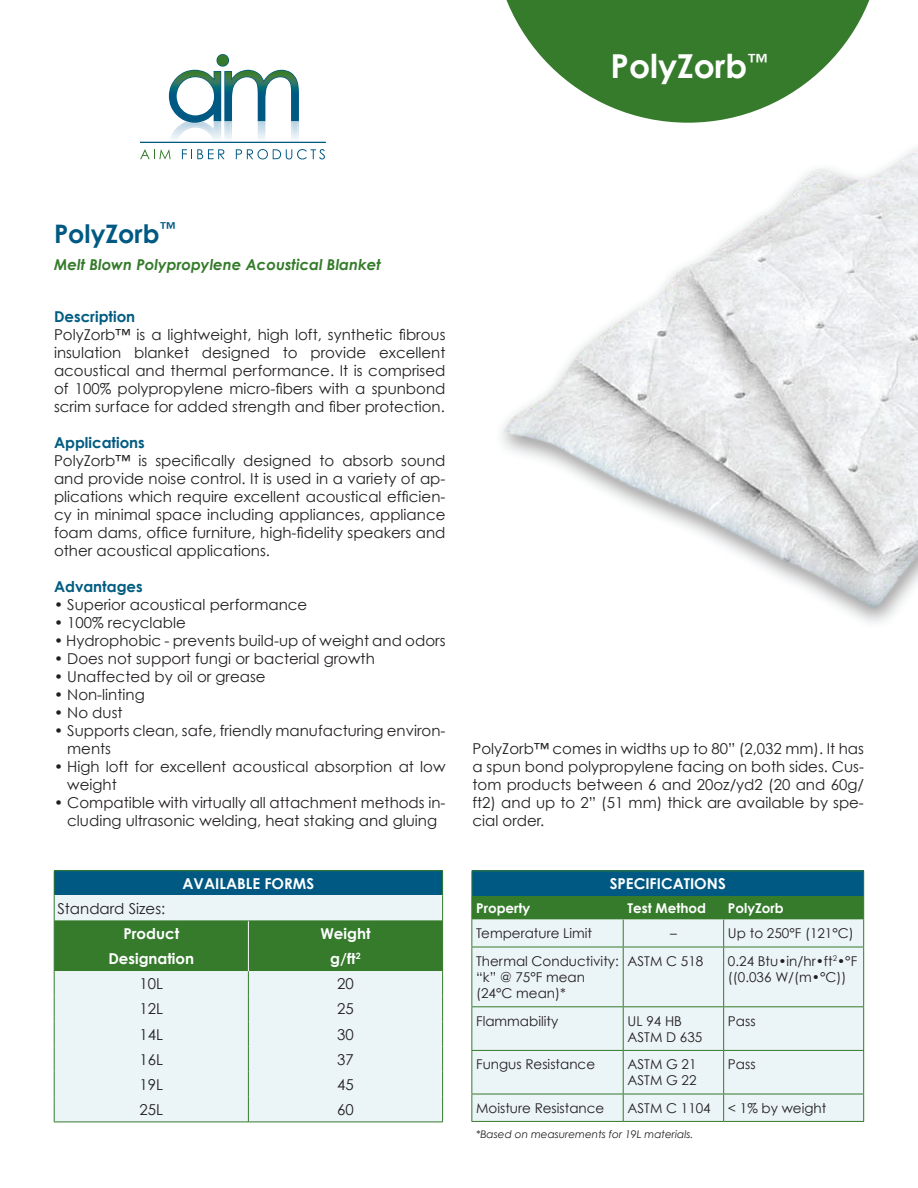
<style>
.page{position:relative;width:918px;height:1188px;background:#fff}
.page>*{position:absolute;margin:0;border:0;box-sizing:border-box;transform-origin:0 0}
.t1{font:700 33px "Century Gothic";color:#fff}
.t2{font:700 25.5px "Century Gothic";color:#005983}
.t3{font:15px/18px "Century Gothic";color:#231f20;text-align:justify}
.t4{font:700 15px "Century Gothic";color:#fff}
.t5{font:italic 700 15px "Century Gothic";color:#357b2b}
.t6{font:700 15px "Century Gothic";color:#015c80}
.t7{font:13.5px/16.2px "Century Gothic";color:#231f20}
.t8{font:700 13.5px "Century Gothic";color:#fff}
.t9{font:italic 10.5px "Century Gothic";color:#231f20}
</style>
<div class="page">
<img style="left:501px;top:147px;width:417px;height:477px">
<svg style="left:506px;top:0;width:364px;height:123px;fill:#357b2b"></svg>
<svg style="left:140px;top:54px;width:185px;height:106px"></svg>
<hr style="left:140px;top:142px;width:185px;height:1px;background:#005983">
<hr style="left:54px;top:870px;width:194px;height:1px;background:#357b2b">
<hr style="left:248px;top:870px;width:195px;height:1px;background:#357b2b">
<svg style="left:54px;top:871px;width:389px;height:251px;background:#aeccc1"></svg>
<hr style="left:54px;top:1122px;width:194px;height:1px;background:#357b2b">
<hr style="left:248px;top:1122px;width:195px;height:1px;background:#357b2b">
<div style="left:472px;top:948px;width:391px;height:173px;background:#ebf4f7"></div>
<hr style="left:471px;top:947px;width:152px;height:1px;background:#357b2b">
<hr style="left:623px;top:947px;width:101px;height:1px;background:#357b2b">
<hr style="left:724px;top:947px;width:140px;height:1px;background:#357b2b">
<hr style="left:471px;top:1006px;width:152px;height:1px;background:#357b2b">
<hr style="left:623px;top:1006px;width:101px;height:1px;background:#357b2b">
<hr style="left:724px;top:1006px;width:140px;height:1px;background:#357b2b">
<hr style="left:471px;top:1050px;width:152px;height:1px;background:#357b2b">
<hr style="left:623px;top:1050px;width:101px;height:1px;background:#357b2b">
<hr style="left:724px;top:1050px;width:140px;height:1px;background:#357b2b">
<hr style="left:471px;top:1094px;width:152px;height:1px;background:#357b2b">
<hr style="left:623px;top:1094px;width:101px;height:1px;background:#357b2b">
<hr style="left:724px;top:1094px;width:140px;height:1px;background:#357b2b">
<hr style="left:471px;top:870px;width:152px;height:1px;background:#357b2b">
<hr style="left:623px;top:870px;width:101px;height:1px;background:#357b2b">
<hr style="left:724px;top:870px;width:140px;height:1px;background:#357b2b">
<hr style="left:471px;top:947px;width:1px;height:59px;background:#357b2b">
<hr style="left:863px;top:947px;width:1px;height:59px;background:#357b2b">
<hr style="left:471px;top:1007px;width:1px;height:43px;background:#357b2b">
<hr style="left:863px;top:1007px;width:1px;height:43px;background:#357b2b">
<hr style="left:471px;top:1051px;width:1px;height:43px;background:#357b2b">
<hr style="left:863px;top:1051px;width:1px;height:43px;background:#357b2b">
<svg style="left:471px;top:1094px;width:1px;height:27px"></svg>
<svg style="left:863px;top:1094px;width:1px;height:27px"></svg>
<hr style="left:471px;top:1121px;width:152px;height:1px;background:#357b2b">
<hr style="left:623px;top:1121px;width:101px;height:1px;background:#357b2b">
<hr style="left:724px;top:1121px;width:140px;height:1px;background:#357b2b">
<svg style="left:471px;top:871px;width:393px;height:76px;background:#649a8f"></svg>
<hr style="left:623px;top:947px;width:1px;height:59px;background:#357b2b">
<hr style="left:723px;top:947px;width:1px;height:59px;background:#357b2b">
<hr style="left:623px;top:1007px;width:1px;height:43px;background:#357b2b">
<hr style="left:723px;top:1007px;width:1px;height:43px;background:#357b2b">
<hr style="left:623px;top:1051px;width:1px;height:43px;background:#357b2b">
<hr style="left:723px;top:1051px;width:1px;height:43px;background:#357b2b">
<svg style="left:623px;top:1094px;width:1px;height:27px"></svg>
<svg style="left:723px;top:1094px;width:1px;height:27px"></svg>
<h1 class="t1" style="left:611px;top:45px;width:159px">PolyZorb<sup>™</sup></h1>
<h2 class="t2" style="left:54px;top:217px;width:124px">PolyZorb<sup>™</sup></h2>
<p class="t5" style="left:54px;top:255px;width:328px">Melt Blown Polypropylene Acoustical Blanket</p>
<p class="t6" style="left:54px;top:307px;width:83px">Description</p>
<p class="t3" style="left:54px;top:326px;width:393px">PolyZorb™ is a lightweight, high loft, synthetic fibrous insulation blanket designed to provide excellent acoustical and thermal performance. It is comprised of 100% polypropylene micro-fibers with a spunbond scrim surface for added strength and fiber protection.</p>
<p class="t6" style="left:54px;top:433px;width:92px">Applications</p>
<p class="t3" style="left:54px;top:452px;width:393px">PolyZorb™ is specifically designed to absorb sound and provide noise control. It is used in a variety of ap&shy;plications which require excellent acoustical efficien&shy;cy in minimal space including appliances, appliance foam dams, office furniture, high-fidelity speakers and other acoustical applications.</p>
<p class="t6" style="left:54px;top:577px;width:90px">Advantages</p>
<p class="t3" style="left:54px;top:596px;width:255px">• Superior acoustical performance</p>
<p class="t3" style="left:54px;top:614px;width:133px">• 100% recyclable</p>
<p class="t3" style="left:54px;top:632px;width:393px">• Hydrophobic - prevents build-up of weight and odors</p>
<p class="t3" style="left:54px;top:650px;width:322px">• Does not support fungi or bacterial growth</p>
<p class="t3" style="left:54px;top:668px;width:213px">• Unaffected by oil or grease</p>
<p class="t3" style="left:54px;top:686px;width:92px">• Non-linting</p>
<p class="t3" style="left:54px;top:704px;width:70px">• No dust</p>
<p class="t3" style="left:67px;top:722px;width:380px;text-indent:-13px">• Supports clean, safe, friendly manufacturing environ&shy;ments</p>
<p class="t3" style="left:67px;top:758px;width:380px;text-indent:-13px">• High loft for excellent acoustical absorption at low weight</p>
<p class="t3" style="left:54px;top:794px;width:393px;text-align:center">• Compatible with virtually all attachment methods in&shy;cluding ultrasonic welding, heat staking and gluing</p>
<p class="t4" style="left:183px;top:874px;width:133px">Available Forms</p>
<p class="t3" style="left:57px;top:899px;width:109px">Standard Sizes:</p>
<p class="t4" style="left:123px;top:924px;width:57px">Product</p>
<p class="t4" style="left:320px;top:924px;width:52px">Weight</p>
<p class="t4" style="left:108px;top:949px;width:87px">Designation</p>
<p class="t4" style="left:330px;top:949px;width:32px">g/ft<sup>2</sup></p>
<p class="t3" style="left:140px;top:975px;width:25px">10L</p>
<p class="t3" style="left:337px;top:975px;width:18px">20</p>
<p class="t3" style="left:140px;top:1000px;width:25px">12L</p>
<p class="t3" style="left:337px;top:1000px;width:18px">25</p>
<p class="t3" style="left:140px;top:1025px;width:25px">14L</p>
<p class="t3" style="left:337px;top:1025px;width:18px">30</p>
<p class="t3" style="left:140px;top:1050px;width:25px">16L</p>
<p class="t3" style="left:337px;top:1050px;width:18px">37</p>
<p class="t3" style="left:140px;top:1075px;width:25px">19L</p>
<p class="t3" style="left:337px;top:1075px;width:18px">45</p>
<p class="t3" style="left:140px;top:1100px;width:25px">25L</p>
<p class="t3" style="left:337px;top:1100px;width:18px">60</p>
<p class="t3" style="left:472px;top:740px;width:393px">PolyZorb™ comes in widths up to 80” (2,032 mm). It has a spun bond polypropylene facing on both sides. Cus&shy;tom products between 6 and 20oz/yd2 (20 and 60g/ ft2) and up to 2” (51 mm) thick are available by spe&shy;cial order.</p>
<p class="t4" style="left:610px;top:874px;width:118px">Specifications</p>
<p class="t8" style="left:476px;top:899px;width:56px">Property</p>
<p class="t8" style="left:628px;top:899px;width:80px">Test Method</p>
<p class="t8" style="left:728px;top:899px;width:57px">PolyZorb</p>
<p class="t7" style="left:476px;top:925px;width:117px">Temperature Limit</p>
<p class="t7" style="left:670px;top:925px;width:8px">–</p>
<p class="t7" style="left:728px;top:925px;width:127px">Up to 250°F (121°C)</p>
<p class="t7" style="left:476px;top:953px;width:144px">Thermal Conductivity: “k” @ 75°F mean (24°C mean)*</p>
<p class="t7" style="left:628px;top:953px;width:77px">ASTM C 518</p>
<p class="t7" style="left:728px;top:953px;width:131px">0.24 Btu•in/hr•ft<sup>2</sup>•°F ((0.036 W/(m•°C))</p>
<p class="t7" style="left:476px;top:1012px;width:84px">Flammability</p>
<p class="t7" style="left:628px;top:1012px;width:76px">UL 94 HB<br>ASTM D 635</p>
<p class="t7" style="left:728px;top:1012px;width:29px">Pass</p>
<p class="t7" style="left:476px;top:1056px;width:120px">Fungus Resistance</p>
<p class="t7" style="left:628px;top:1056px;width:71px">ASTM G 21<br>ASTM G 22</p>
<p class="t7" style="left:728px;top:1056px;width:29px">Pass</p>
<p class="t7" style="left:476px;top:1100px;width:130px">Moisture Resistance</p>
<p class="t7" style="left:628px;top:1100px;width:85px">ASTM C 1104</p>
<p class="t7" style="left:728px;top:1100px;width:100px">&lt; 1% by weight</p>
<p class="t9" style="left:476px;top:1128px;width:219px">*Based on measurements for 19L materials.</p>
</div>
